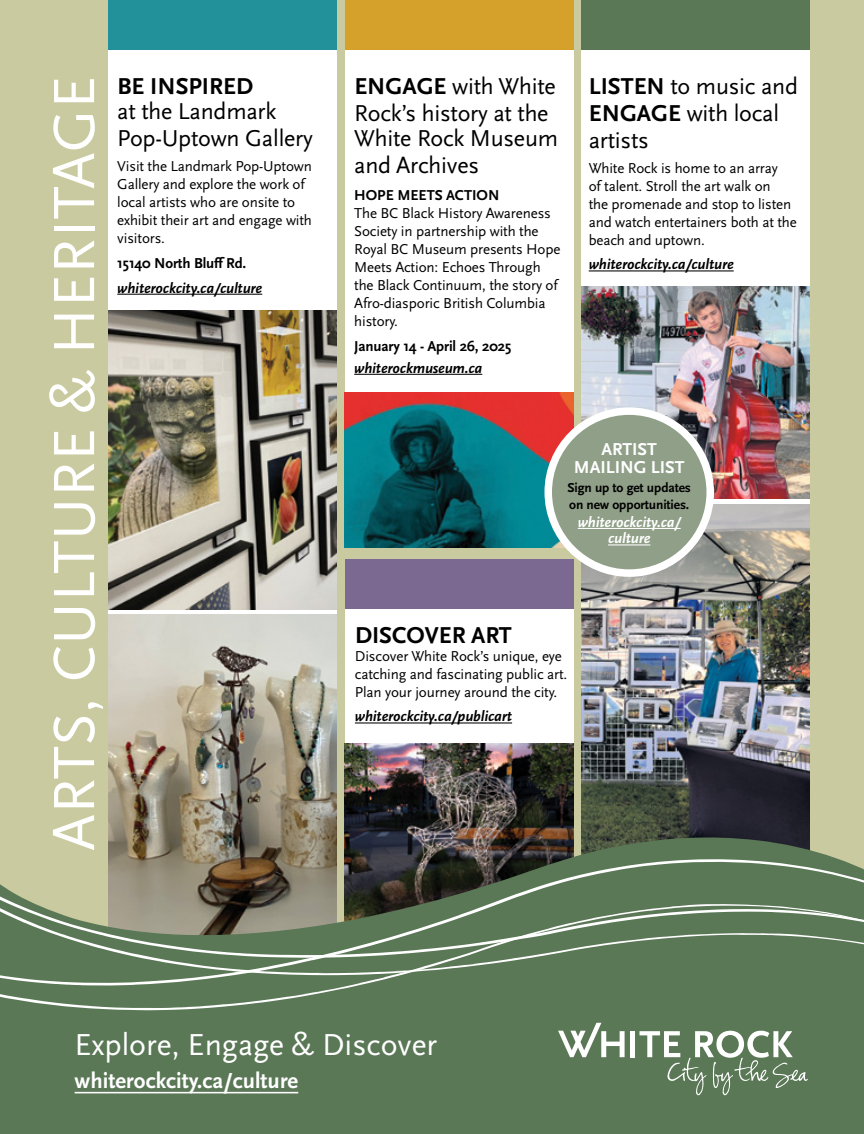
<style>
.page{position:relative;width:864px;height:1134px;background:#fff}
.page>*{position:absolute;margin:0;border:0;box-sizing:border-box;transform-origin:0 0}
.t1{font:60.75px "Scala Sans Pro";letter-spacing:.01em;color:#fff}
.t2{font:31.65px "Scala Sans Pro";color:#fff}
.t3{font:24px/27px "Scala Sans Pro";letter-spacing:-.01em;color:#000}
.t4{font:700 24px "Scala Sans Pro";color:#000}
.t5{font:700 22.65px "Scala Sans Pro";color:#fff}
.t6{font:700 18px/18px "Scala Sans Pro";color:#fff;text-align:center}
.t7{font:15px/18px "Scala Sans Pro";letter-spacing:-.01em;color:#000}
.t8{font:italic 700 15px "Scala Sans Pro";letter-spacing:-.01em;color:#000}
.t9{font:700 15px "Scala Sans Pro";letter-spacing:-.01em;color:#000}
.t10{font:italic 700 15px/16.5px "Scala Sans Pro";letter-spacing:-.01em;color:#fff;text-align:center}
.t11{font:700 13.5px/16.5px "Scala Sans Pro";letter-spacing:-.01em;color:#000}
.s1{font-weight:700}
</style>
<div class="page">
<div style="left:0;top:0;width:864px;height:949px;background:#cacaa0"></div>
<div style="left:108px;top:0;width:228px;height:618px;background:#fff"></div>
<div style="left:345px;top:0;width:228px;height:548px;background:#fff"></div>
<div style="left:345px;top:560px;width:228px;height:369px;background:#fff"></div>
<div style="left:582px;top:0;width:228px;height:605px;background:#fff"></div>
<hr style="left:117px;top:294px;width:145px;height:1px;background:#000">
<hr style="left:589px;top:270px;width:145px;height:1px;background:#000">
<img style="left:582px;top:286px;width:228px;height:213px">
<img style="left:582px;top:505px;width:228px;height:282px">
<img style="left:345px;top:392px;width:228px;height:156px">
<img style="left:108px;top:310px;width:228px;height:299px">
<img style="left:108px;top:615px;width:228px;height:172px">
<img style="left:345px;top:744px;width:229px;height:43px">
<svg style="left:0;top:787px;width:864px;height:258px;background:#6b7a61"></svg>
<svg style="left:583px;top:945px;width:14px;height:2px"></svg>
<div style="left:0;top:1045px;width:864px;height:89px;background:#5a7756"></div>
<div style="left:630px;top:1031px;width:5px;height:26px;background:#fff"></div>
<svg style="left:639px;top:1031px;width:169px;height:64px;background:#7c9379"></svg>
<svg style="left:558px;top:1023px;width:67px;height:34px"></svg>
<hr style="left:75px;top:1092px;width:223px;height:1px;background:#fff">
<hr style="left:354px;top:374px;width:128px;height:1px;background:#000">
<hr style="left:355px;top:722px;width:157px;height:2px;background:#000">
<div style="left:108px;top:0;width:228px;height:50px;background:#239199"></div>
<div style="left:345px;top:0;width:228px;height:50px;background:#d5a12b"></div>
<div style="left:345px;top:560px;width:228px;height:49px;background:#7b6991"></div>
<div style="left:582px;top:0;width:228px;height:50px;background:#5a7756"></div>
<div style="left:548px;top:411px;width:162px;height:162px;background:#909f88;border-radius:50%"></div>
<div style="left:544px;top:407px;width:170px;height:170px;border:8px solid #fff;border-radius:50%"></div>
<hr style="left:578px;top:528px;width:103px;height:1px;background:#fff">
<hr style="left:608px;top:544px;width:42px;height:1px;background:#fff">
<h1 class="t1" style="left:39px;top:851px;width:776px;rotate:-90deg">ARTS, CULTURE &amp; HERITAGE</h1>
<h3 class="t3" style="left:354px;top:73px;width:205px;line-height:26.5px"><span class="s1">ENGAGE</span> with White<br>Rock’s history at the<br>White Rock Museum and Archives</h3>
<h3 class="t3" style="left:589px;top:73px;width:211px"><span class="s1">LISTEN</span> to music and<br><span class="s1">ENGAGE</span> with local artists</h3>
<p class="t7" style="left:589px;top:159px;width:210px">White Rock is home to an array<br>of talent. Stroll the art walk on<br>the promenade and stop to listen and watch entertainers both at the beach and uptown.</p>
<p class="t8" style="left:589px;top:256px;width:146px">whiterockcity.ca/culture</p>
<h3 class="t4" style="left:117px;top:72px;width:137px">BE INSPIRED</h3>
<h3 class="t3" style="left:117px;top:98px;width:197px">at the Landmark<br>Pop-Uptown Gallery</h3>
<p class="t7" style="left:117px;top:157px;width:196px">Visit the Landmark Pop-Uptown<br>Gallery and explore the work of local artists who are onsite to exhibit their art and engage with visitors.</p>
<p class="t9" style="left:117px;top:254px;width:130px">15140 North Bluff Rd.</p>
<p class="t8" style="left:117px;top:279px;width:146px">whiterockcity.ca/culture</p>
<p class="t9" style="left:354px;top:187px;width:147px">HOPE MEETS ACTION</p>
<p class="t7" style="left:354px;top:205px;width:208px">The BC Black History Awareness<br>Society in partnership with the<br>Royal BC Museum presents Hope<br>Meets Action: Echoes Through the Black Continuum, the story of<br>Afro-diasporic British Columbia history.</p>
<p class="t9" style="left:354px;top:338px;width:159px">January 14 - April 26, 2025</p>
<p class="t8" style="left:354px;top:359px;width:130px">whiterockmuseum.ca</p>
<p class="t6" style="left:574px;top:440px;width:112px">ARTIST<br>MAILING LIST</p>
<p class="t11" style="left:568px;top:480px;width:125px">Sign up to get updates on new opportunities.</p>
<p class="t10" style="left:578px;top:514px;width:104px">whiterockcity.ca/ culture</p>
<h3 class="t4" style="left:355px;top:621px;width:158px">DISCOVER ART</h3>
<p class="t7" style="left:355px;top:647px;width:214px">Discover White Rock’s unique, eye catching and fascinating public art.<br>Plan your journey around the city.</p>
<p class="t8" style="left:355px;top:708px;width:159px">whiterockcity.ca/publicart</p>
<h2 class="t2" style="left:75px;top:1027px;width:364px">Explore, Engage &amp; Discover</h2>
<h3 class="t5" style="left:75px;top:1068px;width:225px">whiterockcity.ca/culture</h3>
</div>
